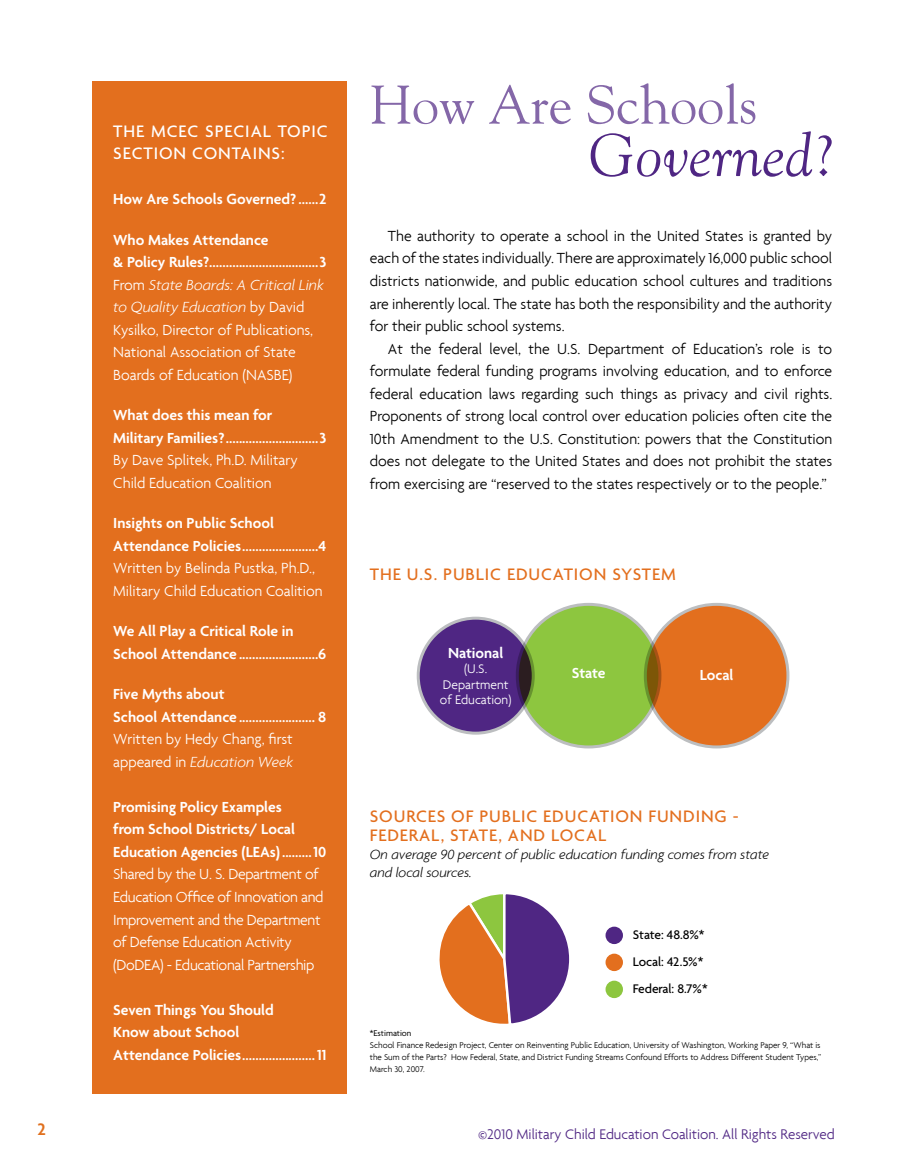
<style>
.page{position:relative;width:905px;height:1175px;background:#fff}
.page>*{position:absolute;margin:0;border:0;box-sizing:border-box;transform-origin:0 0}
.t1{font:italic 60px "Goudy";color:#4f2683}
.t2{font:54px "Goudy";color:#8467a8}
.t3{font:500 18px/19.5px "Agenda";letter-spacing:.05em;color:#e36f1e}
.t4{font:500 18px/22.5px "Agenda";letter-spacing:.05em;color:#fff}
.t5{font:600 18px "Agenda";color:#e0701e}
.t6{font:300 15.75px/22.5px "Agenda";color:#000;text-align:justify}
.t7{font:300 15.75px/22.5px "Agenda";letter-spacing:-.005em;color:#fff}
.t8{font:600 15.75px/22.5px "Agenda";color:#fff}
.t9{font:300 15px "Agenda";color:#4f2683}
.t10{font:italic 300 14.25px/18px "Agenda";color:#000}
.t11{font:500 13.5px/27px "Agenda";letter-spacing:-.01em;color:#000}
.t12{font:300 13.5px/15.5px "Agenda";color:#fff;text-align:center}
.t13{font:300 9px/12px "Agenda";color:#000;text-align:justify}
.t14{font:9px "Agenda";color:#000}
.s1{font-weight:600}
.s2{font-style:italic}
.s3{font-style:normal}
</style>
<div class="page">
<div style="left:92px;top:81px;width:254px;height:1013px;background:#e36f1e"></div>
<div style="left:605px;top:926px;width:18px;height:18px;background:#4f2683;border-radius:50%"></div>
<div style="left:605px;top:953px;width:18px;height:18px;background:#e36f1e;border-radius:50%"></div>
<div style="left:605px;top:980px;width:18px;height:18px;background:#8dc63f;border-radius:50%"></div>
<svg style="left:439px;top:894px;width:131px;height:130px"></svg>
<div style="left:418px;top:618px;width:115px;height:115px;background:#4f2683;border-radius:50%"></div>
<div style="left:416px;top:616px;width:118px;height:118px;border:3px solid #bcbec0;border-radius:50%"></div>
<div style="left:517px;top:604px;width:143px;height:143px;background:#8dc63f;border-radius:50%"></div>
<div style="left:645px;top:604px;width:143px;height:143px;background:#e36f1e;border-radius:50%"></div>
<div style="left:643px;top:603px;width:146px;height:145px;border:3px solid #bcbec0;border-radius:50%"></div>
<p class="t4" style="left:113px;top:119px;width:213px">THE MCEC SPECIAL TOPIC<br>SECTION CONTAINS:</p>
<p class="t8" style="left:113px;top:187px;width:215px">How Are Schools Governed?......2</p>
<p class="t7" style="left:113px;top:228px;width:215px"><span class="s1">Who Makes Attendance<br>&amp; Policy Rules?.................................3<br></span>From <span class="s2">State Boards: A Critical Link to Quality Education</span> by David Kysilko, Director of Publications, National Association of State Boards of Education (NASBE)</p>
<p class="t8" style="left:113px;top:403px;width:215px">What does this mean for<br>Military Families?............................3</p>
<p class="t7" style="left:113px;top:448px;width:186px">By Dave Splitek, Ph.D. Military<br>Child Education Coalition</p>
<p class="t8" style="left:113px;top:511px;width:215px">Insights on Public School<br>Attendance Policies.......................4</p>
<p class="t7" style="left:113px;top:556px;width:211px">Written by Belinda Pustka, Ph.D.,<br>Military Child Education Coalition</p>
<p class="t8" style="left:113px;top:619px;width:215px">We All Play a Critical Role in<br>School Attendance ........................6</p>
<p class="t8" style="left:113px;top:682px;width:215px">Five Myths about<br>School Attendance ....................... 8</p>
<p class="t7" style="left:113px;top:728px;width:181px">Written by Hedy Chang, first appeared in <span class="s2">Education Week</span></p>
<p class="t8" style="left:113px;top:795px;width:215px">Promising Policy Examples<br>from School Districts/ Local<br>Education Agencies (LEAs).........10</p>
<p class="t7" style="left:113px;top:863px;width:212px">Shared by the U. S. Department of Education Office of Innovation and Improvement and the Department of Defense Education Activity (DoDEA) - Educational Partnership</p>
<p class="t8" style="left:113px;top:997px;width:215px">Seven Things You Should<br>Know about School<br>Attendance Policies......................11</p>
<h2 class="t2" style="left:370px;top:71px;width:389px">How Are Schools</h2>
<h1 class="t1" style="left:589px;top:119px;width:245px">Governed<span class="s3">?</span></h1>
<p class="t6" style="left:370px;top:224px;width:464px;text-indent:18px">The authority to operate a school in the United States is granted by each of the states individually. There are approximately 16,000 public school districts nationwide, and public education school cultures and traditions are inherently local. The state has both the responsibility and the authority for their public school systems.</p>
<p class="t6" style="left:370px;top:337px;width:464px;text-indent:18px">At the federal level, the U.S. Department of Education’s role is to formulate federal funding programs involving education, and to enforce federal education laws regarding such things as privacy and civil rights.<br>Proponents of strong local control over education policies often cite the 10th Amendment to the U.S. Constitution: powers that the Constitution does not delegate to the United States and does not prohibit the states from exercising are “reserved to the states respectively or to the people.”</p>
<p class="t3" style="left:370px;top:564px;width:306px">THE U.S. PUBLIC EDUCATION SYSTEM</p>
<p class="t8" style="left:448px;top:641px;width:57px">National</p>
<p class="t12" style="left:440px;top:661px;width:73px">(U.S.<br>Department of Education)</p>
<p class="t8" style="left:571px;top:661px;width:35px">State</p>
<p class="t8" style="left:699px;top:663px;width:35px">Local</p>
<p class="t3" style="left:370px;top:806px;width:370px">SOURCES OF PUBLIC EDUCATION FUNDING -<br>FEDERAL, STATE, AND LOCAL</p>
<p class="t10" style="left:370px;top:845px;width:401px">On average 90 percent of public education funding comes from state and local sources.</p>
<p class="t11" style="left:632px;top:920px;width:76px">STATE: 48.8%*<br>LOCAL: 42.5%*<br>FEDERAL: 8.7%*</p>
<p class="t14" style="left:370px;top:1027px;width:43px">*Estimation</p>
<p class="t13" style="left:370px;top:1038px;width:452px">School Finance Redesign Project, Center on Reinventing Public Education, University of Washington, Working Paper 9, “What is the Sum of the Parts? How Federal, State, and District Funding Streams Confound Efforts to Address Different Student Types,” March 30, 2007.</p>
<p class="t5" style="left:37px;top:1117px;width:10px">2</p>
<p class="t9" style="left:478px;top:1125px;width:358px">©2010 Military Child Education Coalition. All Rights Reserved</p>
</div>
